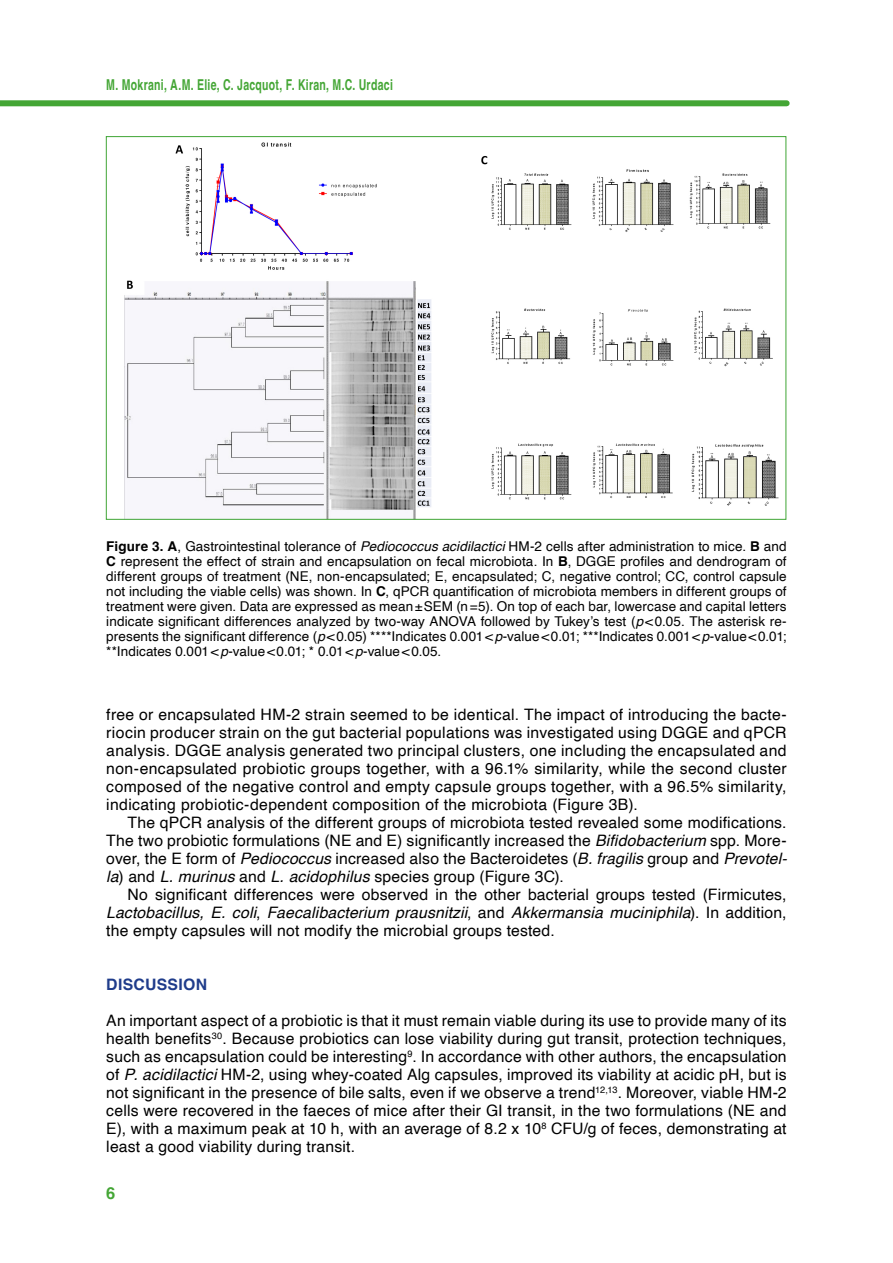
<style>
.page{position:relative;width:893px;height:1263px;background:#fff}
.page>*{position:absolute;margin:0;border:0;box-sizing:border-box;transform-origin:0 0}
.t1{font:700 16.5px "Helvetica";color:#44a635}
.t2{font:15.75px/18px "Helvetica";letter-spacing:.015em;color:#000;text-align:justify}
.t3{font:700 15.75px "Helvetica";letter-spacing:.02em;color:#1f3c8b}
.t4{font:700 15px "Helvetica";letter-spacing:.025em;color:#44a635;scale:.7 1}
.t5{font:13.5px/15px "Helvetica";letter-spacing:.005em;color:#000;text-align:justify}
.s1{font-weight:700}
.s2{font-style:italic}
</style>
<div class="page">
<div style="left:0;top:100px;width:787px;height:6px;background:#44a635"></div>
<img style="left:124px;top:142px;width:655px;height:376px">
<p class="t4" style="left:106px;top:75px;width:411px">M. Mokrani, A.M. Elie, C. Jacquot, F. Kiran, M.C. Urdaci</p>
<p class="t5" style="left:106px;top:539px;width:682px"><span class="s1">Figure 3. A</span>, Gastrointestinal tolerance of <span class="s2">Pediococcus acidilactici</span> HM-2 cells after administration to mice. <span class="s1">B</span> and <span class="s1">C</span> represent the effect of strain and encapsulation on fecal microbiota. In <span class="s1">B</span>, DGGE profiles and dendrogram of different groups of treatment (NE, non-encapsulated; E, encapsulated; C, negative control; CC, control capsule not including the viable cells) was shown. In <span class="s1">C</span>, qPCR quantification of microbiota members in different groups of treatment were given. Data are expressed as mean±SEM (n=5). On top of each bar, lowercase and capital letters indicate significant differences analyzed by two-way ANOVA followed by Tukey’s test (<span class="s2">p</span>&lt;0.05. The asterisk re&shy;presents the significant difference (<span class="s2">p</span>&lt;0.05) ****Indicates 0.001&lt;<span class="s2">p</span>-value&lt;0.01; ***Indicates 0.001&lt;<span class="s2">p</span>-value&lt;0.01; **Indicates 0.001&lt;<span class="s2">p</span>-value&lt;0.01; * 0.01&lt;<span class="s2">p</span>-value&lt;0.05.</p>
<p class="t2" style="left:106px;top:706px;width:682px">free or encapsulated HM-2 strain seemed to be identical. The impact of introducing the bacte&shy;riocin producer strain on the gut bacterial populations was investigated using DGGE and qPCR analysis. DGGE analysis generated two principal clusters, one including the encapsulated and non-encapsulated probiotic groups together, with a 96.1% similarity, while the second cluster composed of the negative control and empty capsule groups together, with a 96.5% similarity, indicating probiotic-dependent composition of the microbiota (Figure 3B).</p>
<p class="t2" style="left:106px;top:814px;width:682px;text-indent:21px">The qPCR analysis of the different groups of microbiota tested revealed some modifications.<br>The two probiotic formulations (NE and E) significantly increased the <span class="s2">Bifidobacterium</span> spp. More&shy;over, the E form of <span class="s2">Pediococcus</span> increased also the Bacteroidetes (<span class="s2">B. fragilis</span> group and <span class="s2">Prevotel&shy;la</span>) and <span class="s2">L. murinus</span> and <span class="s2">L. acidophilus</span> species group (Figure 3C).</p>
<p class="t2" style="left:106px;top:886px;width:682px;text-indent:21px">No significant differences were observed in the other bacterial groups tested (Firmicutes, <span class="s2">Lactobacillus, E. coli</span>, <span class="s2">Faecalibacterium prausnitzii</span>, and <span class="s2">Akkermansia muciniphila</span>). In addition, the empty capsules will not modify the microbial groups tested.</p>
<p class="t3" style="left:106px;top:975px;width:102px">DISCUSSION</p>
<p class="t2" style="left:106px;top:1012px;width:682px">An important aspect of a probiotic is that it must remain viable during its use to provide many of its health benefits<sup>30</sup>. Because probiotics can lose viability during gut transit, protection techniques, such as encapsulation could be interesting<sup>9</sup>. In accordance with other authors, the encapsulation of <span class="s2">P. acidilactici</span> HM-2, using whey-coated Alg capsules, improved its viability at acidic pH, but is not significant in the presence of bile salts, even if we observe a trend<sup>12,13</sup>. Moreover, viable HM-2 cells were recovered in the faeces of mice after their GI transit, in the two formulations (NE and E), with a maximum peak at 10 h, with an average of 8.2 x 10<sup>8</sup> CFU/g of feces, demonstrating at least a good viability during transit.</p>
<p class="t1" style="left:106px;top:1183px;width:11px">6</p>
</div>
